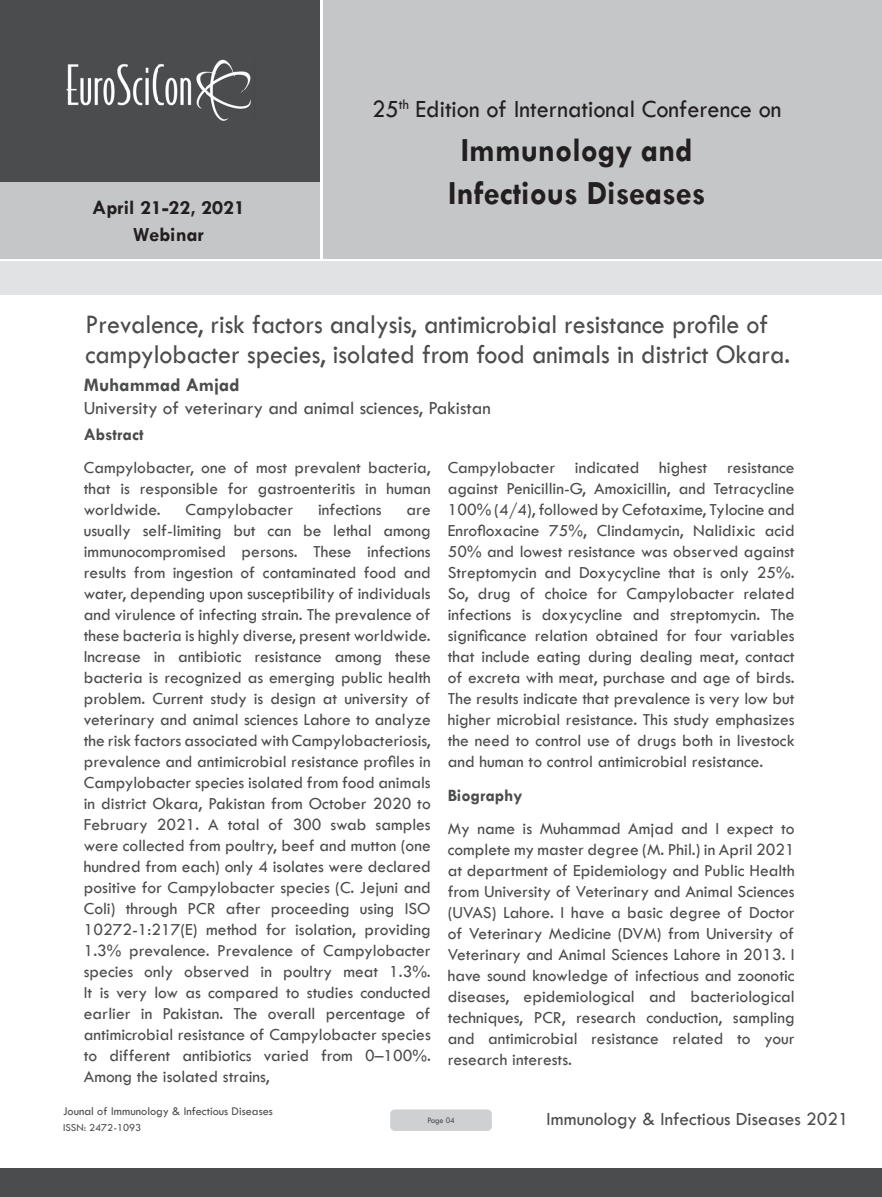
<style>
.page{position:relative;width:882px;height:1197px;background:#fff}
.page>*{position:absolute;margin:0;border:0;box-sizing:border-box;transform-origin:0 0}
.t1{font:700 34.12px/43.2px "Tw Cen";color:#231f20;text-align:center;scale:.95 1}
.t2{font:27.65px/30.8px "Tw Cen";color:#4b4c4d;scale:.94 1}
.t3{font:25.55px "Tw Cen";color:#231f20;scale:.95 1}
.t4{font:700 20.3px/27.5px "Tw Cen";color:#231f20;text-align:center}
.t5{font:19.25px "Tw Cen";color:#4b4c4d}
.t6{font:700 19.25px "Tw Cen";color:#4b4c4d}
.t7{font:17.5px/21px "Tw Cen";color:#4b4c4d;text-align:justify}
.t8{font:700 17.5px "Tw Cen";color:#4b4c4d}
.t9{font:12.25px "Tw Cen";color:#4b4c4d}
.t10{font:11.03px "Tw Cen";color:#4b4c4d}
.t11{font:8.58px "Tw Cen";letter-spacing:-.01em;color:#4b4c4d;scale:.95 1}
</style>
<div class="page">
<div style="left:0;top:0;width:319px;height:183px;background:#4b4c4d"></div>
<div style="left:0;top:183px;width:319px;height:76px;background:#c5c6c8"></div>
<div style="left:323px;top:0;width:559px;height:259px;background:#c5c6c8"></div>
<img style="left:66px;top:59px;width:185px;height:62px">
<div style="left:0;top:1168px;width:882px;height:29px;background:#4b4c4d"></div>
<div style="left:1px;top:261px;width:881px;height:33px;background:#e1e2e4"></div>
<div style="left:390px;top:1110px;width:102px;height:21px;background:#cfd0d2;border-radius:4px"></div>
<p class="t4" style="left:92px;top:193px;width:155px">April 21-22, 2021<br>Webinar</p>
<h3 class="t3" style="left:372px;top:94px;width:433px">25<sup>th</sup> Edition of International Conference on</h3>
<h1 class="t1" style="left:448px;top:127px;width:273px">Immunology and<br>Infectious Diseases</h1>
<h2 class="t2" style="left:86px;top:308px;width:751px">Prevalence, risk factors analysis, antimicrobial resistance profile of campylobacter species, isolated from food animals in district Okara.</h2>
<p class="t6" style="left:84px;top:373px;width:157px">Muhammad Amjad</p>
<p class="t5" style="left:84px;top:396px;width:408px">University of veterinary and animal sciences, Pakistan</p>
<p class="t8" style="left:84px;top:424px;width:61px">Abstract</p>
<p class="t7" style="left:84px;top:457px;width:348px">Campylobacter, one of most prevalent bacteria, that is responsible for gastroenteritis in human worldwide.</p>
<p class="t7" style="left:186px;top:499px;width:109px">Campylobacter</p>
<p class="t7" style="left:318px;top:499px;width:65px">infections</p>
<p class="t7" style="left:84px;top:499px;width:349px;text-indent:323px">are usually self-limiting but can be lethal among immunocompromised persons. These infections results from ingestion of contaminated food and water, depending upon susceptibility of individuals and virulence of infecting strain. The prevalence of these bacteria is highly diverse, present worldwide.<br>Increase in antibiotic resistance among these bacteria is recognized as emerging public health problem. Current study is design at university of veterinary and animal sciences Lahore to analyze the risk factors associated with Campylobacteriosis, prevalence and antimicrobial resistance profiles in Campylobacter species isolated from food animals in district Okara, Pakistan from October 2020 to February 2021. A total of 300 swab samples were collected from poultry, beef and mutton (one hundred from each) only 4 isolates were declared positive for Campylobacter species (C. Jejuni and Coli) through PCR after proceeding using ISO 10272-1:217(E) method for isolation, providing 1.3% prevalence. Prevalence of Campylobacter species only observed in poultry meat 1.3%.<br>It is very low as compared to studies conducted earlier in Pakistan. The overall percentage of antimicrobial resistance of Campylobacter species to different antibiotics varied from 0–100%.<br>Among the isolated strains,</p>
<p class="t7" style="left:448px;top:457px;width:349px">Campylobacter indicated highest resistance against Penicillin-G, Amoxicillin, and Tetracycline 100% (4/4), followed by Cefotaxime, Tylocine and Enrofloxacine 75%, Clindamycin, Nalidixic acid 50% and lowest resistance was observed against Streptomycin and Doxycycline that is only 25%.<br>So, drug of choice for Campylobacter related infections is doxycycline and streptomycin. The significance relation obtained for four variables that include eating during dealing meat, contact of excreta with meat, purchase and age of birds.<br>The results indicate that prevalence is very low but higher microbial resistance. This study emphasizes the need to control use of drugs both in livestock and human to control antimicrobial resistance.</p>
<p class="t8" style="left:448px;top:785px;width:76px">Biography</p>
<p class="t7" style="left:448px;top:818px;width:349px">My name is Muhammad Amjad and I expect to complete my master degree (M. Phil.) in April 2021 at department of Epidemiology and Public Health from University of Veterinary and Animal Sciences (UVAS) Lahore. I have a basic degree of Doctor of Veterinary Medicine (DVM) from University of Veterinary and Animal Sciences Lahore in 2013. I have sound knowledge of infectious and zoonotic diseases, epidemiological and bacteriological techniques, PCR, research conduction, sampling and antimicrobial resistance related to your research interests.</p>
<p class="t9" style="left:63px;top:1103px;width:211px">Jounal of Immunology &amp; Infectious Diseases</p>
<p class="t10" style="left:63px;top:1120px;width:80px">ISSN: 2472-1093</p>
<p class="t11" style="left:427px;top:1115px;width:30px">Page 04</p>
<p class="t11" style="left:446px;top:1115px;width:11px">32</p>
<p class="t5" style="left:547px;top:1108px;width:304px">Immunology &amp; Infectious Diseases 2021</p>
</div>
